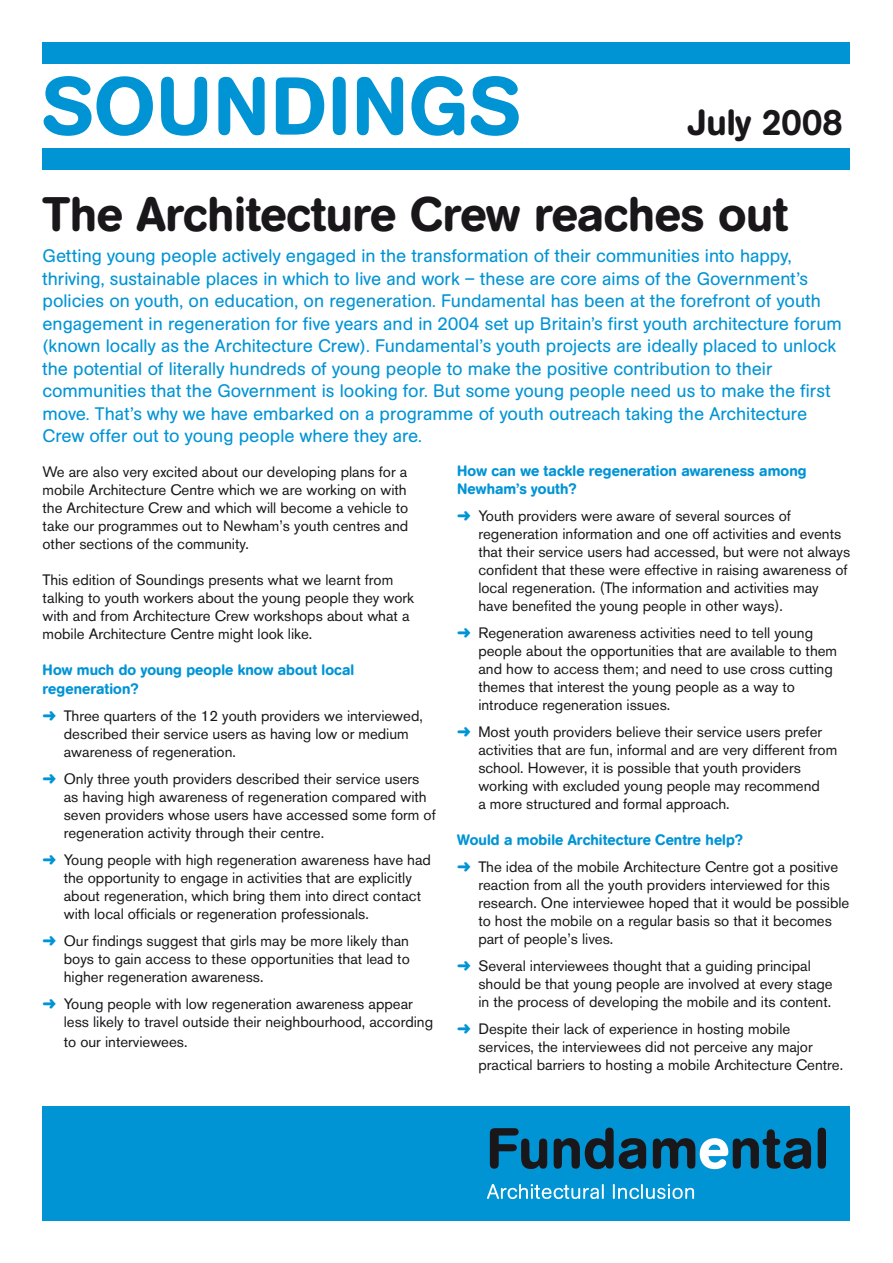
<style>
.page{position:relative;width:893px;height:1263px;background:#fff}
.page>*{position:absolute;margin:0;border:0;box-sizing:border-box;transform-origin:0 0}
.t1{font:500 81px "AG Book Rounded";letter-spacing:.02em;color:#0094d5}
.t2{font:500 48px "AG Book Rounded";letter-spacing:-.005em;color:#1a171b}
.t3{font:500 36px "AG Book Rounded";color:#1a171b}
.t4{font:18px/22.5px "AG Book Rounded";color:#0094d5}
.t5{font:15px/18px "Akzidenz Grotesk BE";color:#1a171b}
.t6{font:500 15px/19.8px "AG Book Rounded";letter-spacing:.005em;color:#0094d5}
.s1{color:#0094d5}
</style>
<div class="page">
<div style="left:43px;top:43px;width:807px;height:21px;background:#0094d5"></div>
<div style="left:43px;top:149px;width:807px;height:21px;background:#0094d5"></div>
<div style="left:43px;top:1106px;width:807px;height:114px;background:#0094d5"></div>
<svg style="left:490px;top:1128px;width:57px;height:41px"></svg>
<svg style="left:554px;top:1127px;width:92px;height:42px"></svg>
<svg style="left:653px;top:1129px;width:158px;height:40px"></svg>
<svg style="left:818px;top:1127px;width:8px;height:42px"></svg>
<svg style="left:487px;top:1184px;width:117px;height:15px"></svg>
<svg style="left:613px;top:1184px;width:81px;height:15px"></svg>
<h1 class="t1" style="left:43px;top:59px;width:479px">SOUNDINGS</h1>
<h3 class="t3" style="left:688px;top:101px;width:156px">July 2008</h3>
<h2 class="t2" style="left:43px;top:186px;width:747px">The Architecture Crew reaches out</h2>
<p class="t4" style="left:43px;top:245px;width:801px">Getting young people actively engaged in the transformation of their communities into happy, thriving, sustainable places in which to live and work – these are core aims of the Government’s policies on youth, on education, on regeneration. Fundamental has been at the forefront of youth engagement in regeneration for five years and in 2004 set up Britain’s first youth architecture forum (known locally as the Architecture Crew). Fundamental’s youth projects are ideally placed to unlock the potential of literally hundreds of young people to make the positive contribution to their communities that the Government is looking for. But some young people need us to make the first move. That’s why we have embarked on a programme of youth outreach taking the Architecture Crew offer out to young people where they are.</p>
<p class="t5" style="left:43px;top:462px;width:367px;text-align:justify">We are also very excited about our developing plans for a mobile Architecture Centre which we are working on with the Architecture Crew and which will become a vehicle to take our programmes out to Newham’s youth centres and other sections of the community.</p>
<p class="t5" style="left:43px;top:570px;width:373px">This edition of Soundings presents what we learnt from talking to youth workers about the young people they work with and from Architecture Crew workshops about what a mobile Architecture Centre might look like.</p>
<p class="t6" style="left:43px;top:660px;width:313px">How much do young people know about local regeneration?</p>
<p class="t5" style="left:64px;top:707px;width:361px;text-indent:-21px"><span class="s1">➜</span> Three quarters of the 12 youth providers we interviewed, described their service users as having low or medium awareness of regeneration.</p>
<p class="t5" style="left:64px;top:770px;width:373px;text-indent:-21px"><span class="s1">➜</span> Only three youth providers described their service users as having high awareness of regeneration compared with seven providers whose users have accessed some form of regeneration activity through their centre.</p>
<p class="t5" style="left:64px;top:851px;width:369px;text-indent:-21px"><span class="s1">➜</span> Young people with high regeneration awareness have had the opportunity to engage in activities that are explicitly about regeneration, which bring them into direct contact with local officials or regeneration professionals.</p>
<p class="t5" style="left:64px;top:932px;width:347px;text-align:justify;text-indent:-21px"><span class="s1">➜</span> Our findings suggest that girls may be more likely than boys to gain access to these opportunities that lead to higher regeneration awareness.</p>
<p class="t5" style="left:64px;top:995px;width:371px;text-indent:-21px"><span class="s1">➜</span> Young people with low regeneration awareness appear less likely to travel outside their neighbourhood, according</p>
<p class="t5" style="left:64px;top:1033px;width:125px">to our interviewees.</p>
<p class="t6" style="left:457px;top:462px;width:351px;line-height:18px">How can we tackle regeneration awareness among<br>Newham’s youth?</p>
<p class="t5" style="left:478px;top:507px;width:373px;text-indent:-21px"><span class="s1">➜</span> Youth providers were aware of several sources of regeneration information and one off activities and events that their service users had accessed, but were not always confident that these were effective in raising awareness of local regeneration. (The information and activities may have benefited the young people in other ways).</p>
<p class="t5" style="left:478px;top:624px;width:360px;text-indent:-21px"><span class="s1">➜</span> Regeneration awareness activities need to tell young people about the opportunities that are available to them and how to access them; and need to use cross cutting themes that interest the young people as a way to introduce regeneration issues.</p>
<p class="t5" style="left:478px;top:723px;width:360px;text-indent:-21px"><span class="s1">➜</span> Most youth providers believe their service users prefer activities that are fun, informal and are very different from school. However, it is possible that youth providers working with excluded young people may recommend<br>a more structured and formal approach.</p>
<p class="t6" style="left:457px;top:830px;width:287px">Would a mobile Architecture Centre help?</p>
<p class="t5" style="left:478px;top:858px;width:372px;text-indent:-21px"><span class="s1">➜</span> The idea of the mobile Architecture Centre got a positive reaction from all the youth providers interviewed for this research. One interviewee hoped that it would be possible to host the mobile on a regular basis so that it becomes part of people’s lives.</p>
<p class="t5" style="left:478px;top:957px;width:356px;text-indent:-21px"><span class="s1">➜</span> Several interviewees thought that a guiding principal should be that young people are involved at every stage in the process of developing the mobile and its content.</p>
<p class="t5" style="left:478px;top:1020px;width:366px;text-indent:-21px"><span class="s1">➜</span> Despite their lack of experience in hosting mobile services, the interviewees did not perceive any major practical barriers to hosting a mobile Architecture Centre.</p>
</div>
